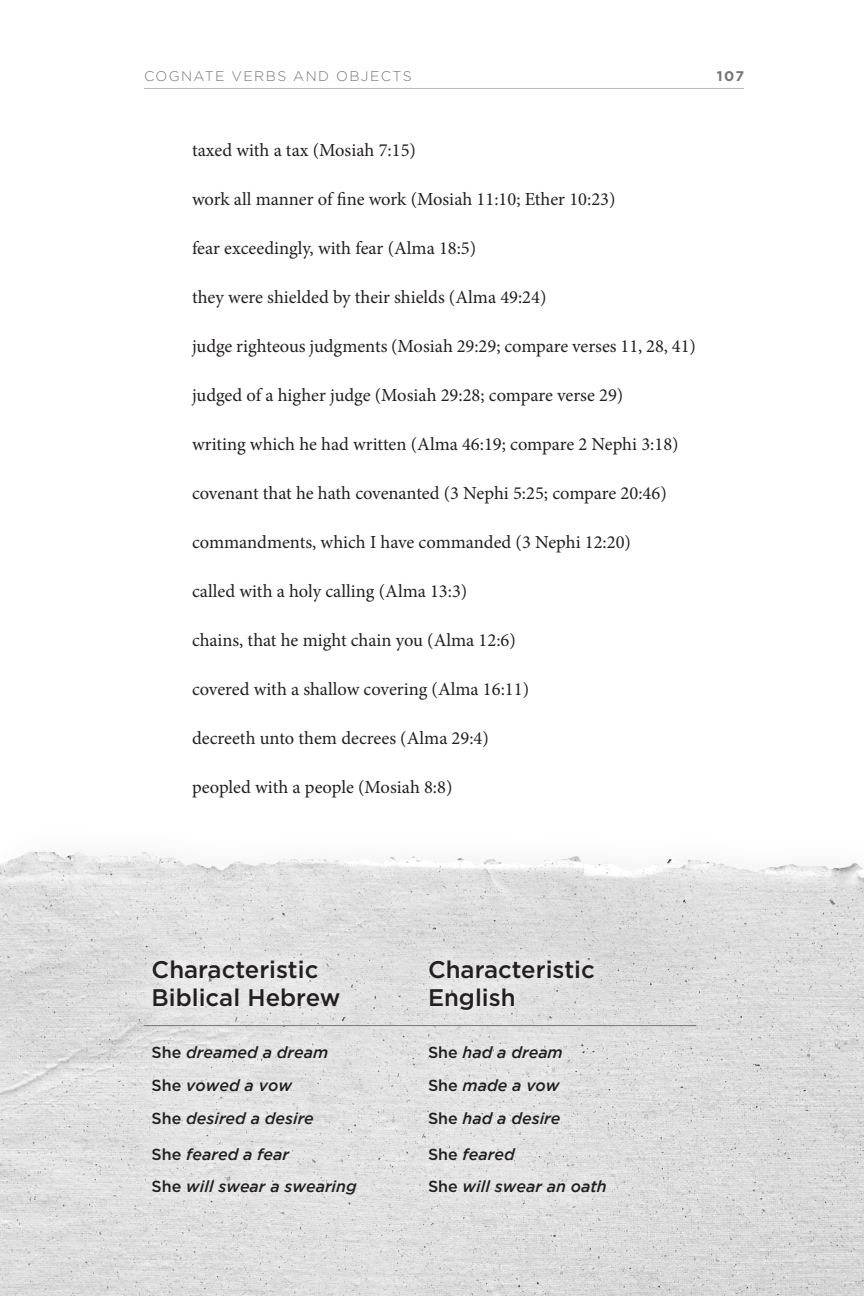
<style>
.page{position:relative;width:864px;height:1296px;background:#fff}
.page>*{position:absolute;margin:0;border:0;box-sizing:border-box;transform-origin:0 0}
.Sidebar_Text_large{font:500 24px/28px "Gotham";color:#231f20}
.Block_First{font:18.4px "Minion Pro";color:#231f20}
.Sidebar_Text{font:italic 500 16px "Gotham";color:#231f20}
.t1{font:300 14px "Gotham";letter-spacing:.1em;color:#757679}
.t2{font:700 14px "Gotham";color:#757679}
.s1{font-style:normal}
</style>
<div class="page">
<hr style="left:144px;top:88px;width:600px;height:1px;background:#b8b9bc">
<img style="left:1px;top:850px;width:863px;height:446px">
<div style="left:123px;top:934px;width:594px;height:286px;background:#fff;opacity:.75"></div>
<div style="left:129px;top:943px;width:582px;height:269px;background:#fff;opacity:.75"></div>
<hr style="left:144px;top:1025px;width:276px;height:1px;background:#757679">
<hr style="left:420px;top:1025px;width:276px;height:1px;background:#757679">
<p class="t1" style="left:144px;top:68px;width:269px">COGNATE VERBS AND OBJECTS</p>
<p class="t2" style="left:717px;top:68px;width:29px">107</p>
<p class="Block_First" style="left:192px;top:138px;width:225px">taxed with a tax (Mosiah 7:15)</p>
<p class="Block_First" style="left:192px;top:187px;width:425px">work all manner of fine work (Mosiah 11:10; Ether 10:23)</p>
<p class="Block_First" style="left:192px;top:236px;width:286px">fear exceedingly, with fear (Alma 18:5)</p>
<p class="Block_First" style="left:192px;top:285px;width:356px">they were shielded by their shields (Alma 49:24)</p>
<p class="Block_First" style="left:192px;top:334px;width:506px">judge righteous judgments (Mosiah 29:29; compare verses 11, 28, 41)</p>
<p class="Block_First" style="left:192px;top:383px;width:433px">judged of a higher judge (Mosiah 29:28; compare verse 29)</p>
<p class="Block_First" style="left:192px;top:432px;width:488px">writing which he had written (Alma 46:19; compare 2 Nephi 3:18)</p>
<p class="Block_First" style="left:192px;top:481px;width:476px">covenant that he hath covenanted (3 Nephi 5:25; compare 20:46)</p>
<p class="Block_First" style="left:192px;top:530px;width:440px">commandments, which I have commanded (3 Nephi 12:20)</p>
<p class="Block_First" style="left:192px;top:579px;width:277px">called with a holy calling (Alma 13:3)</p>
<p class="Block_First" style="left:192px;top:628px;width:325px">chains, that he might chain you (Alma 12:6)</p>
<p class="Block_First" style="left:192px;top:677px;width:339px">covered with a shallow covering (Alma 16:11)</p>
<p class="Block_First" style="left:192px;top:726px;width:298px">decreeth unto them decrees (Alma 29:4)</p>
<p class="Block_First" style="left:192px;top:775px;width:262px">peopled with a people (Mosiah 8:8)</p>
<p class="Sidebar_Text_large" style="left:152px;top:955px;width:190px">Characteristic<br>Biblical Hebrew</p>
<p class="Sidebar_Text_large" style="left:428px;top:955px;width:168px">Characteristic<br>English</p>
<p class="Sidebar_Text" style="left:152px;top:1044px;width:178px"><span class="s1">She</span> dreamed a dream</p>
<p class="Sidebar_Text" style="left:428px;top:1044px;width:136px"><span class="s1">She</span> had a dream</p>
<p class="Sidebar_Text" style="left:152px;top:1076px;width:142px"><span class="s1">She</span> vowed a vow</p>
<p class="Sidebar_Text" style="left:428px;top:1076px;width:133px"><span class="s1">She</span> made a vow</p>
<p class="Sidebar_Text" style="left:152px;top:1109px;width:164px"><span class="s1">She</span> desired a desire</p>
<p class="Sidebar_Text" style="left:428px;top:1109px;width:134px"><span class="s1">She</span> had a desire</p>
<p class="Sidebar_Text" style="left:152px;top:1145px;width:139px"><span class="s1">She</span> feared a fear</p>
<p class="Sidebar_Text" style="left:428px;top:1145px;width:88px"><span class="s1">She</span> feared</p>
<p class="Sidebar_Text" style="left:152px;top:1178px;width:207px"><span class="s1">She</span> will swear a swearing</p>
<p class="Sidebar_Text" style="left:428px;top:1178px;width:180px"><span class="s1">She</span> will swear an oath</p>
</div>
